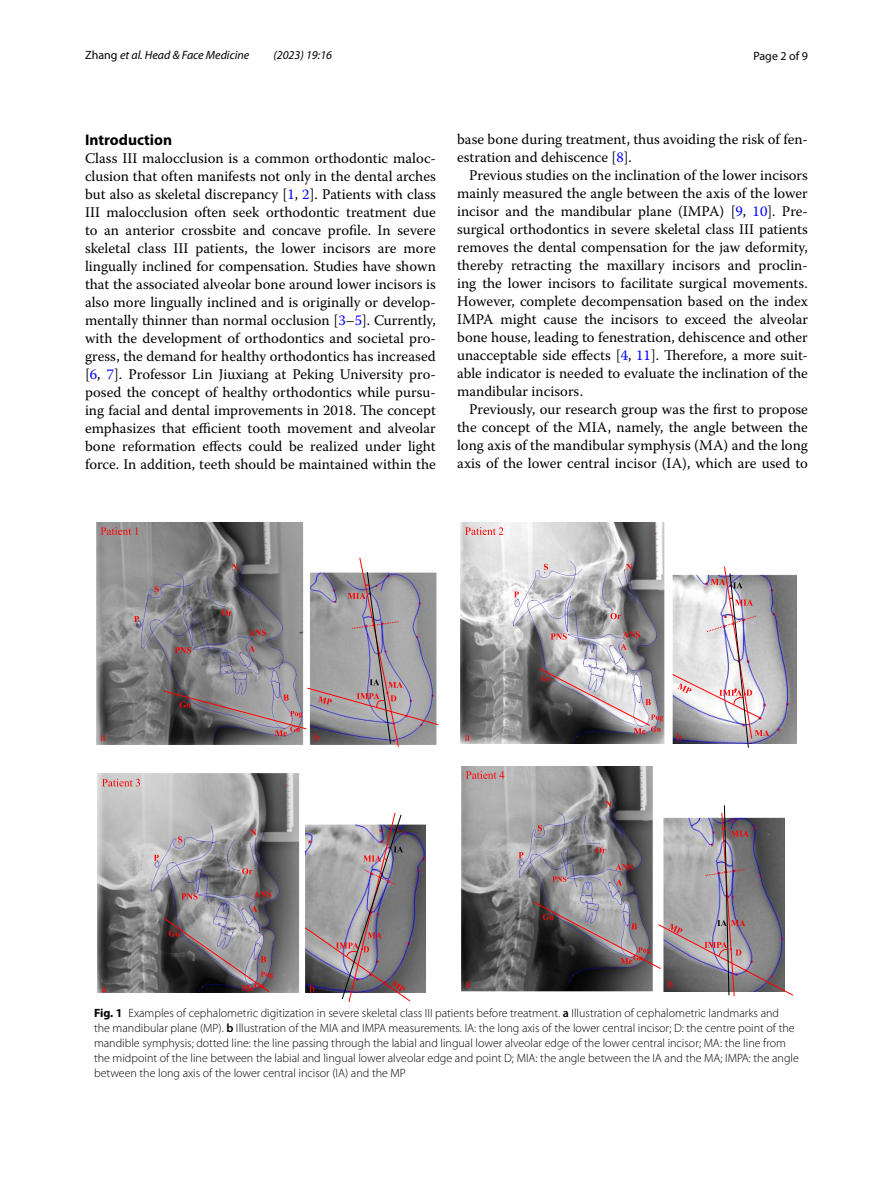
<style>
.page{position:relative;width:893px;height:1187px;background:#fff}
.page>*{position:absolute;margin:0;border:0;box-sizing:border-box;transform-origin:0 0}
.t1{font:700 15.45px "Myriad Pro";color:#000}
.t2{font:14.7px/18px "Warnock Pro";color:#000;text-align:justify}
.t3{font:300 12px/15px "Myriad Pro";color:#000}
.t4{font:italic 12px "Myriad Pro";color:#000}
.t5{font:12px "Myriad Pro";color:#000}
.s1{font-style:normal}
.s2{color:#00f}
.s3{font-weight:700}
.s4{font-weight:600}
</style>
<div class="page">
<img style="left:96px;top:522px;width:208px;height:222px">
<img style="left:461px;top:522px;width:336px;height:222px">
<img style="left:97px;top:773px;width:329px;height:219px">
<img style="left:461px;top:766px;width:192px;height:225px">
<svg style="left:134px;top:616px;width:5px;height:6px"></svg>
<svg style="left:101px;top:527px;width:37px;height:8px"></svg>
<svg style="left:101px;top:735px;width:4px;height:5px"></svg>
<img style="left:155px;top:557px;width:284px;height:190px">
<svg style="left:544px;top:564px;width:4px;height:6px"></svg>
<svg style="left:626px;top:564px;width:6px;height:6px"></svg>
<svg style="left:514px;top:591px;width:5px;height:6px"></svg>
<svg style="left:620px;top:643px;width:7px;height:6px"></svg>
<svg style="left:610px;top:613px;width:11px;height:6px"></svg>
<img style="left:538px;top:667px;width:125px;height:67px">
<svg style="left:622px;top:631px;width:18px;height:6px"></svg>
<svg style="left:551px;top:633px;width:16px;height:6px"></svg>
<svg style="left:465px;top:527px;width:38px;height:8px"></svg>
<svg style="left:465px;top:735px;width:5px;height:5px"></svg>
<img style="left:672px;top:566px;width:97px;height:182px">
<svg style="left:178px;top:836px;width:4px;height:6px"></svg>
<svg style="left:250px;top:829px;width:7px;height:6px"></svg>
<svg style="left:154px;top:854px;width:5px;height:6px"></svg>
<svg style="left:251px;top:905px;width:6px;height:6px"></svg>
<svg style="left:242px;top:868px;width:11px;height:6px"></svg>
<img style="left:164px;top:917px;width:109px;height:75px">
<svg style="left:254px;top:891px;width:17px;height:6px"></svg>
<svg style="left:181px;top:893px;width:17px;height:6px"></svg>
<svg style="left:102px;top:778px;width:38px;height:8px"></svg>
<svg style="left:102px;top:987px;width:5px;height:5px"></svg>
<img style="left:305px;top:812px;width:106px;height:189px">
<svg style="left:466px;top:771px;width:38px;height:7px"></svg>
<svg style="left:519px;top:852px;width:4px;height:6px"></svg>
<svg style="left:466px;top:982px;width:4px;height:5px"></svg>
<img style="left:533px;top:801px;width:261px;height:195px">
<p class="t4" style="left:85px;top:48px;width:166px"><span class="s1">Zhang</span> et al. Head &amp; Face Medicine</p>
<p class="t4" style="left:273px;top:48px;width:60px">(2023) 19:16</p>
<p class="t5" style="left:753px;top:48px;width:56px">Page 2 of 9</p>
<p class="t1" style="left:85px;top:129px;width:89px">Introduction</p>
<p class="t2" style="left:85px;top:148px;width:352px">Class III malocclusion is a common orthodontic maloc&shy;clusion that often manifests not only in the dental arches but also as skeletal discrepancy [<span class="s2">1</span>, <span class="s2">2</span>]. Patients with class III malocclusion often seek orthodontic treatment due to an anterior crossbite and concave profile. In severe skeletal class III patients, the lower incisors are more lingually inclined for compensation. Studies have shown that the associated alveolar bone around lower incisors is also more lingually inclined and is originally or develop&shy;mentally thinner than normal occlusion [<span class="s2">3</span>–<span class="s2">5</span>]. Currently, with the development of orthodontics and societal pro&shy;gress, the demand for healthy orthodontics has increased [<span class="s2">6</span>, <span class="s2">7</span>]. Professor Lin Jiuxiang at Peking University pro&shy;posed the concept of healthy orthodontics while pursu&shy;ing facial and dental improvements in 2018. The concept emphasizes that efficient tooth movement and alveolar bone reformation effects could be realized under light force. In addition, teeth should be maintained within the</p>
<p class="t2" style="left:457px;top:130px;width:352px">base bone during treatment, thus avoiding the risk of fen&shy;estration and dehiscence [<span class="s2">8</span>].</p>
<p class="t2" style="left:457px;top:166px;width:352px;text-indent:12px">Previous studies on the inclination of the lower incisors mainly measured the angle between the axis of the lower incisor and the mandibular plane (IMPA) [<span class="s2">9</span>, <span class="s2">10</span>]. Pre&shy;surgical orthodontics in severe skeletal class III patients removes the dental compensation for the jaw deformity, thereby retracting the maxillary incisors and proclin&shy;ing the lower incisors to facilitate surgical movements.<br>However, complete decompensation based on the index IMPA might cause the incisors to exceed the alveolar bone house, leading to fenestration, dehiscence and other unacceptable side effects [<span class="s2">4</span>, <span class="s2">11</span>]. Therefore, a more suit&shy;able indicator is needed to evaluate the inclination of the mandibular incisors.</p>
<p class="t2" style="left:457px;top:400px;width:352px;text-indent:12px">Previously, our research group was the first to propose the concept of the MIA, namely, the angle between the long axis of the mandibular symphysis (MA) and the long axis of the lower central incisor (IA), which are used to</p>
<p class="t3" style="left:94px;top:1005px;width:706px"><span class="s3">Fig. 1</span> Examples of cephalometric digitization in severe skeletal class III patients before treatment. <span class="s4">a</span> Illustration of cephalometric landmarks and<br>the mandibular plane (MP). <span class="s4">b</span> Illustration of the MIA and IMPA measurements. IA: the long axis of the lower central incisor; D: the centre point of the mandible symphysis; dotted line: the line passing through the labial and lingual lower alveolar edge of the lower central incisor; MA: the line from the midpoint of the line between the labial and lingual lower alveolar edge and point D; MIA: the angle between the IA and the MA; IMPA: the angle between the long axis of the lower central incisor (IA) and the MP</p>
</div>
